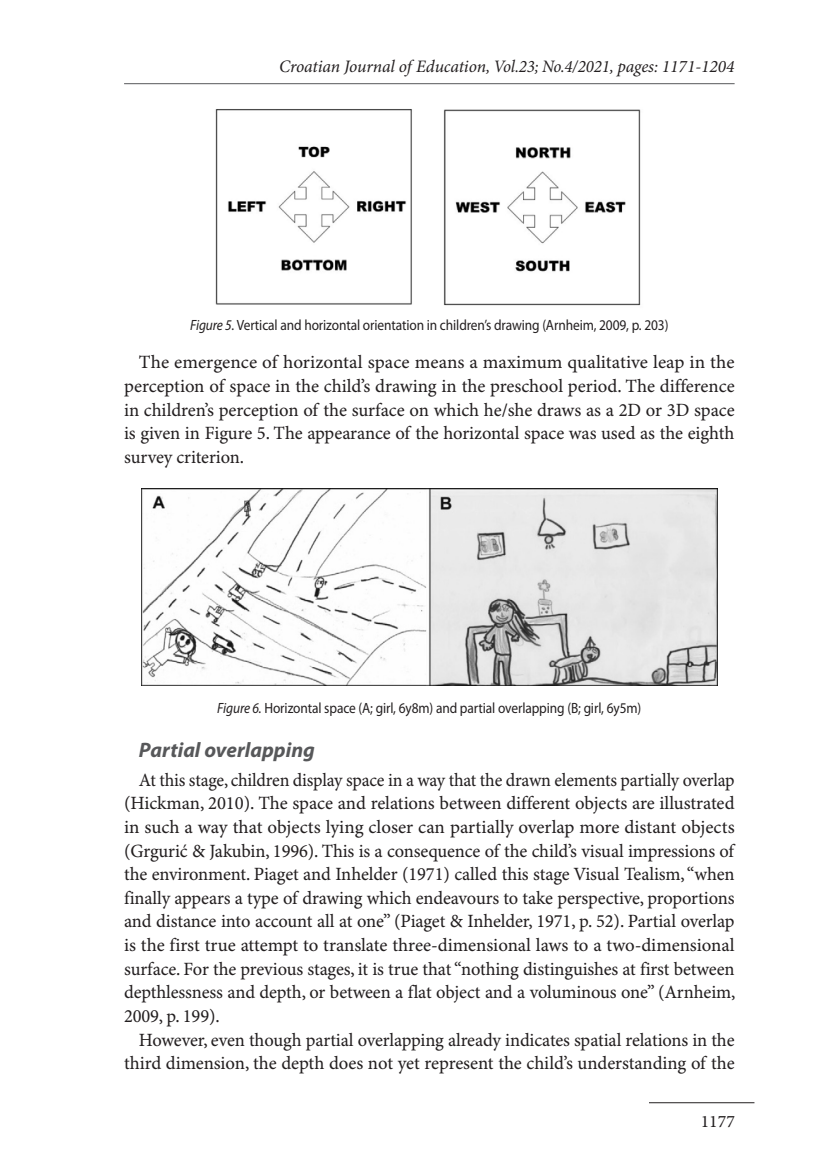
<style>
.page{position:relative;width:819px;height:1166px;background:#fff}
.page>*{position:absolute;margin:0;border:0;box-sizing:border-box;transform-origin:0 0}
.medjunaslov_2{font:italic 700 21px "Myriad Pro";color:#57585a}
.tekst_normal{font:18.72px/23.6px "Minion Pro Capt";letter-spacing:-.01em;color:#231f20;text-align:justify;scale:.94 1}
.tekst_normal-2{font:18.72px/23.6px "Minion Pro Capt";letter-spacing:-.01em;color:#231f20;text-align:justify}
.t1{font:italic 17.5px "Minion Pro";letter-spacing:-.005em;color:#231f20}
.t2{font:17.5px "Minion Pro Capt";color:#231f20}
.tekst_ispod_SLIKE{font:14.88px "Myriad Pro";letter-spacing:-.005em;color:#231f20;scale:.9 1}
.s1{font-style:italic}
</style>
<div class="page">
<hr style="left:124px;top:83px;width:610px;height:1px;background:#57585a">
<hr style="left:649px;top:1102px;width:105px;height:1px;background:#231f20">
<img style="left:215px;top:109px;width:426px;height:197px">
<img style="left:142px;top:488px;width:575px;height:197px">
<p class="t1" style="left:279px;top:56px;width:457px">Croatian Journal of Education, Vol.23; No.4/2021, pages: 1171-1204</p>
<p class="tekst_ispod_SLIKE" style="left:190px;top:317px;width:533px"><span class="s1">Figure 5.</span> Vertical and horizontal orientation in children’s drawing (Arnheim, 2009, p. 203)</p>
<p class="tekst_normal-2" style="left:124px;top:351px;width:612px;text-indent:15px">The emergence of horizontal space means a maximum qualitative leap in the perception of space in the child’s drawing in the preschool period. The difference in children’s perception of the surface on which he/she draws as a 2D or 3D space is given in Figure 5. The appearance of the horizontal space was used as the eighth survey criterion.</p>
<p class="tekst_ispod_SLIKE" style="left:217px;top:699px;width:472px"><span class="s1">Figure 6.</span> Horizontal space (A; girl, 6y8m) and partial overlapping (B; girl, 6y5m)</p>
<p class="medjunaslov_2" style="left:139px;top:738px;width:177px">Partial overlapping</p>
<p class="tekst_normal" style="left:124px;top:769px;width:652px;text-indent:15px">At this stage, children display space in a way that the drawn elements partially overlap (Hickman, 2010). The space and relations between different objects are illustrated in such a way that objects lying closer can partially overlap more distant objects (Grgurić &amp; Jakubin, 1996). This is a consequence of the child’s visual impressions of the environment. Piaget and Inhelder (1971) called this stage Visual Tealism, “when finally appears a type of drawing which endeavours to take perspective, proportions and distance into account all at one” (Piaget &amp; Inhelder, 1971, p. 52). Partial overlap is the first true attempt to translate three-dimensional laws to a two-dimensional surface. For the previous stages, it is true that “nothing distinguishes at first between depthlessness and depth, or between a flat object and a voluminous one” (Arnheim, 2009, p. 199).</p>
<p class="tekst_normal-2" style="left:124px;top:1028px;width:612px;text-align:right">However, even though partial overlapping already indicates spatial relations in the third dimension, the depth does not yet represent the child’s understanding of the</p>
<p class="t2" style="left:700px;top:1110px;width:36px">1177</p>
</div>
